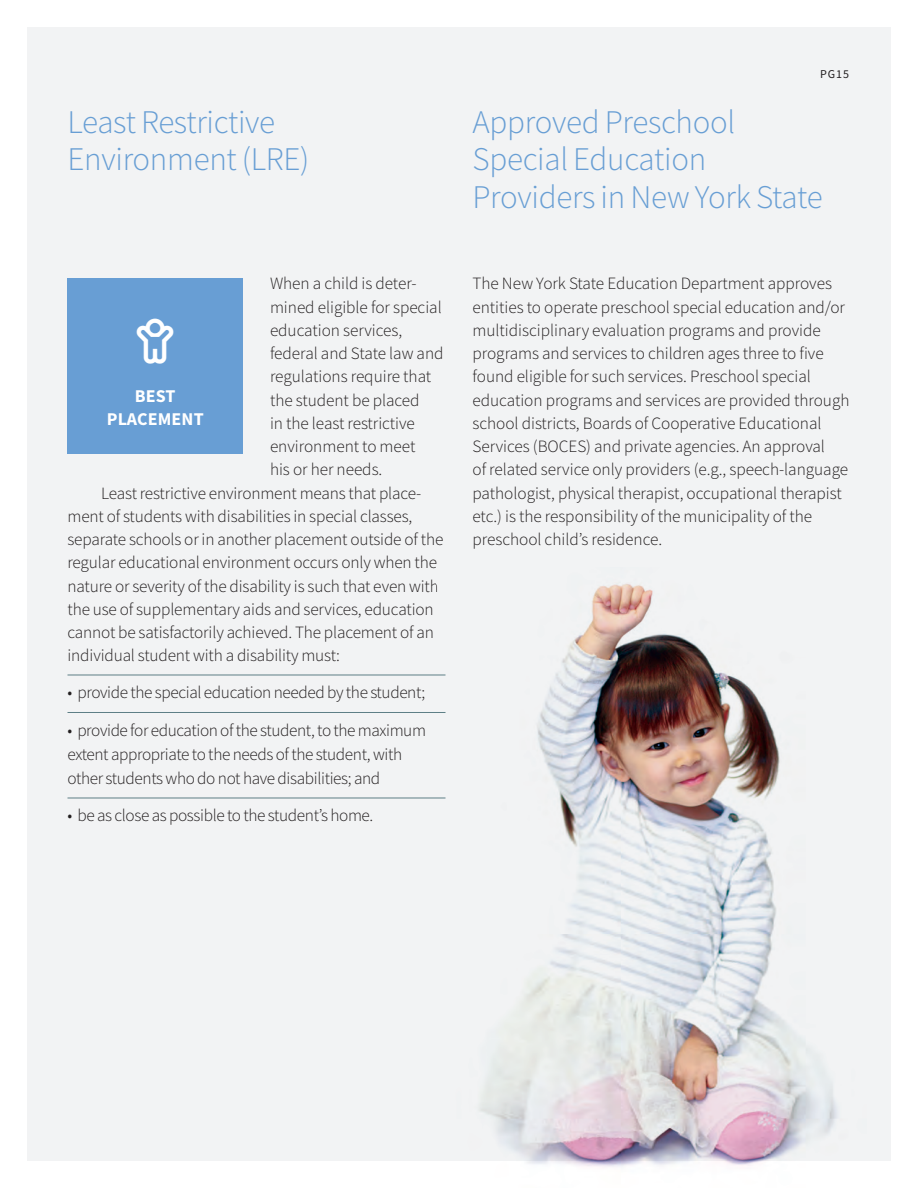
<style>
.page{position:relative;width:918px;height:1188px;background:#fff}
.page>*{position:absolute;margin:0;border:0;box-sizing:border-box;transform-origin:0 0}
.t1{font:300 33px/37.5px "Source Sans Pro";letter-spacing:-.01em;color:#689ed4}
.t2{font:700 18px/22.5px "Source Sans Pro";letter-spacing:.005em;color:#fff;text-align:center}
.t3{font:300 17.25px/23.2px "Source Sans Pro";letter-spacing:-.01em;color:#231f20}
.t4{font:12px "Source Sans Pro";color:#231f20}
</style>
<div class="page">
<div style="left:27px;top:27px;width:864px;height:1134px;background:#f2f3f4"></div>
<hr style="left:68px;top:675px;width:378px;height:1px;background:#5e7f86">
<hr style="left:68px;top:712px;width:378px;height:1px;background:#5e7f86">
<hr style="left:68px;top:798px;width:378px;height:1px;background:#5e7f86">
<div style="left:68px;top:278px;width:175px;height:175px;background:#689ed4"></div>
<img style="left:436px;top:583px;width:401px;height:584px">
<h1 class="t1" style="left:68px;top:103px;width:243px">Least Restrictive<br>Environment (LRE)</h1>
<p class="t3" style="left:270px;top:272px;width:173px">When a child is deter&shy;mined eligible for special</p>
<p class="t3" style="left:270px;top:319px;width:134px">education services,</p>
<p class="t3" style="left:270px;top:342px;width:175px">federal and State law and</p>
<p class="t3" style="left:270px;top:365px;width:163px">regulations require that</p>
<p class="t3" style="left:270px;top:388px;width:151px">the student be placed</p>
<p class="t3" style="left:270px;top:412px;width:146px">in the least restrictive</p>
<p class="t3" style="left:270px;top:435px;width:147px">environment to meet</p>
<p class="t3" style="left:270px;top:458px;width:114px">his or her needs.</p>
<p class="t3" style="left:68px;top:481px;width:377px;text-indent:34px">Least restrictive environment means that place&shy;ment of students with disabilities in special classes, separate schools or in another placement outside of the regular educational environment occurs only when the nature or severity of the disability is such that even with the use of supplementary aids and services, education cannot be satisfactorily achieved. The placement of an individual student with a disability must:</p>
<p class="t3" style="left:68px;top:681px;width:359px">• provide the special education needed by the student;</p>
<p class="t3" style="left:68px;top:718px;width:360px;line-height:24px">• provide for education of the student, to the maximum extent appropriate to the needs of the student, with other students who do not have disabilities; and</p>
<p class="t3" style="left:68px;top:804px;width:307px">• be as close as possible to the student’s home.</p>
<p class="t2" style="left:107px;top:385px;width:98px">BEST<br>PLACEMENT</p>
<p class="t4" style="left:820px;top:66px;width:30px">PG15</p>
<h1 class="t1" style="left:473px;top:103px;width:352px">Approved Preschool<br>Special Education<br>Providers in New York State</h1>
<p class="t3" style="left:472px;top:272px;width:379px">The New York State Education Department approves entities to operate preschool special education and/or multidisciplinary evaluation programs and provide programs and services to children ages three to five found eligible for such services. Preschool special education programs and services are provided through school districts, Boards of Cooperative Educational Services (BOCES) and private agencies. An approval<br>of related service only providers (e.g., speech-language pathologist, physical therapist, occupational therapist etc.) is the responsibility of the municipality of the preschool child’s residence.</p>
</div>
